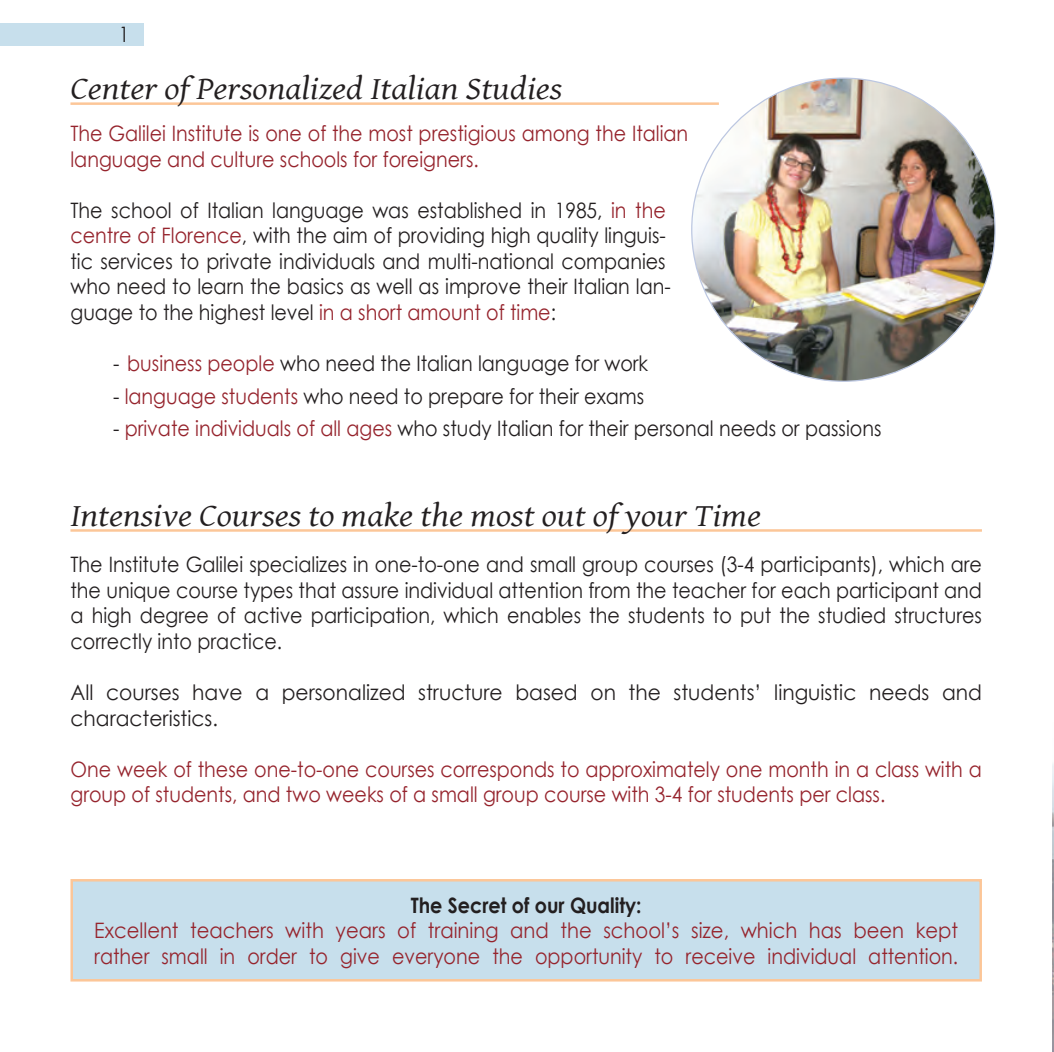
<style>
.page{position:relative;width:1054px;height:1052px;background:#fff}
.page>*{position:absolute;margin:0;border:0;box-sizing:border-box;transform-origin:0 0}
.t1{font:italic 32.5px "Gentium Basic";color:#231f20;scale:1.1 1}
.t2{font:21.25px/25.5px "Century Gothic";color:#231f20;scale:.9 1}
.t3{font:21.25px/25.5px "Century Gothic";color:#96242d;scale:.9 1}
.t4{font:21.25px/25.5px "Century Gothic";color:#96242d;scale:.92 1}
.t5{font:21.25px/25.5px "Century Gothic";color:#231f20;scale:.95 1}
.t6{font:700 21.25px "Century Gothic";color:#231f20;scale:.9 1}
.s1{color:#96242d}
</style>
<div class="page">
<img style="left:1052px;top:763px;width:1px;height:287px">
<hr style="left:70px;top:102px;width:648px;height:3px;background:#fcc698">
<div style="left:72px;top:880px;width:908px;height:100px;background:#c7dfec"></div>
<div style="left:70px;top:879px;width:911px;height:102px;border:2px solid #fcc698"></div>
<div style="left:0;top:23px;width:144px;height:23px;background:#c7dfec"></div>
<hr style="left:70px;top:529px;width:911px;height:2px;background:#fcc698">
<img style="left:691px;top:78px;width:303px;height:303px;border-radius:151px">
<p class="t2" style="left:119px;top:22px;width:13px">1</p>
<h1 class="t1" style="left:70px;top:64px;width:448px">Center of Personalized Italian Studies</h1>
<p class="t3" style="left:70px;top:121px;width:687px">The Galilei Institute is one of the most prestigious among the Italian language and culture schools for foreigners.</p>
<p class="t2" style="left:70px;top:197px;width:668px">The school of Italian language was established in 1985, <span class="s1">in the centre of Florence</span>, with the aim of providing high quality linguis&shy;tic services to private individuals and multi-national companies who need to learn the basics as well as improve their Italian lan&shy;guage to the highest level <span class="s1">in a short amount of time</span>:</p>
<p class="t2" style="left:113px;top:350px;width:596px">- <span class="s1">business people</span> who need the Italian language for work</p>
<p class="t2" style="left:113px;top:383px;width:591px">- <span class="s1">language students</span> who need to prepare for their exams</p>
<p class="t2" style="left:113px;top:415px;width:855px">- <span class="s1">private individuals of all ages</span> who study Italian for their personal needs or passions</p>
<h1 class="t1" style="left:70px;top:491px;width:629px">Intensive Courses to make the most out of your Time</h1>
<p class="t2" style="left:70px;top:551px;width:1013px;text-align:justify">The Institute Galilei specializes in one-to-one and small group courses (3-4 participants), which are the unique course types that assure individual attention from the teacher for each participant and a high degree of active participation, which enables the students to put the studied structures correctly into practice.</p>
<p class="t5" style="left:70px;top:679px;width:960px">All courses have a personalized structure based on the students’ linguistic needs and characteristics.</p>
<p class="t3" style="left:70px;top:755px;width:1013px">One week of these one-to-one courses corresponds to approximately one month in a class with a group of students, and two weeks of a small group course with 3-4 for students per class.</p>
<p class="t6" style="left:410px;top:888px;width:258px">The Secret of our Quality:</p>
<p class="t4" style="left:94px;top:917px;width:940px">Excellent teachers with years of training and the school’s size, which has been kept rather small in order to give everyone the opportunity to receive individual attention.</p>
</div>
